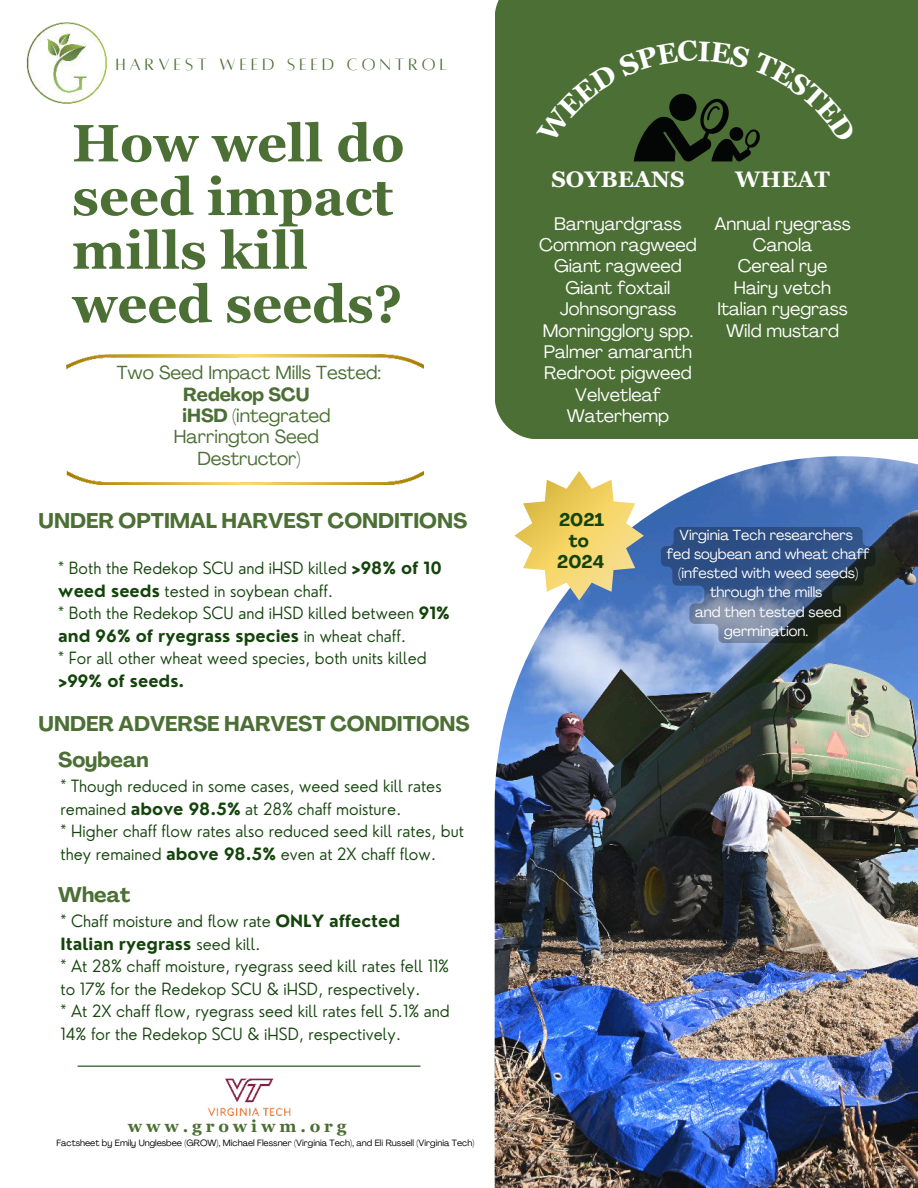
<style>
.page{position:relative;width:918px;height:1188px;background:#fff}
.page>*{position:absolute;margin:0;border:0;box-sizing:border-box;transform-origin:0 0}
.t1{font:700 52.5px/53.7px "Georgia Pro";color:#4b6f34}
.t2{font:700 22.5px "Georgia Pro";color:#fff}
.t3{font:700 21px "Agrandir";color:#4b6f34}
.t4{font:18.75px "Agrandir";color:#4b6f34}
.t5{font:700 18.75px "Agrandir";color:#4b6f34}
.t6{font:18px/21.3px "Agrandir";color:#fff;text-align:center}
.t7{font:18px "Alta regular";letter-spacing:.225em;color:#4b6f34}
.t8{font:700 18px/21.3px "Agrandir";color:#14440c;text-align:center}
.t9{font:700 16.8px "Georgia Pro";letter-spacing:.23em;color:#4b6f34}
.t10{font:300 16.5px/22.5px "Nourd";color:#14440c}
.t11{font:700 16.5px "Nourd";color:#14440c}
.t12{font:14.4px/19.2px "Agrandir";color:#fff;text-align:center}
.t13{font:9px "Agrandir";color:#000}
.s1{font-weight:700}
</style>
<div class="page">
<div style="left:495px;top:0;width:423px;height:439px;background:#4b6f34"></div>
<img style="left:495px;top:456px;width:423px;height:732px">
<hr style="left:78px;top:1066px;width:342px;height:1px;background:#14440c">
<img style="left:207px;top:1078px;width:84px;height:37px">
<img style="left:26px;top:22px;width:81px;height:82px">
<img style="left:66px;top:354px;width:357px;height:131px">
<svg style="left:514px;top:471px;width:130px;height:129px"></svg>
<svg style="left:661px;top:527px;width:214px;height:116px;background:#425d87"></svg>
<svg style="left:536px;top:40px;width:321px;height:121px;background:#44642f"></svg>
<p class="t7" style="left:116px;top:54px;width:333px">HARVEST WEED SEED CONTROL</p>
<h1 class="t1" style="left:72px;top:118px;width:334px">How well do seed impact mills kill weed seeds?</h1>
<p class="t4" style="left:117px;top:361px;width:266px">Two Seed Impact Mills Tested:</p>
<p class="t5" style="left:183px;top:383px;width:128px">Redekop SCU</p>
<p class="t4" style="left:183px;top:404px;width:149px"><span class="s1">iHSD</span> (integrated</p>
<p class="t4" style="left:174px;top:425px;width:146px">Harrington Seed</p>
<p class="t4" style="left:197px;top:447px;width:105px">Destructor)</p>
<p class="t3" style="left:39px;top:508px;width:430px">UNDER OPTIMAL HARVEST CONDITIONS</p>
<p class="t10" style="left:58px;top:557px;width:393px">* Both the Redekop SCU and iHSD killed <span class="s1">&gt;98% of 10 weed seeds</span> tested in soybean chaff.<br>* Both the Redekop SCU and iHSD killed between <span class="s1">91% and 96% of ryegrass species</span> in wheat chaff.<br>* For all other wheat weed species, both units killed</p>
<p class="t11" style="left:58px;top:671px;width:128px">&gt;99% of seeds.</p>
<p class="t3" style="left:39px;top:711px;width:433px">UNDER ADVERSE HARVEST CONDITIONS</p>
<p class="t3" style="left:58px;top:747px;width:92px">Soybean</p>
<p class="t10" style="left:61px;top:775px;width:405px">* Though reduced in some cases, weed seed kill rates remained <span class="s1">above 98.5%</span> at 28% chaff moisture.<br>* Higher chaff flow rates also reduced seed kill rates, but they remained <span class="s1">above 98.5%</span> even at 2X chaff flow.</p>
<p class="t3" style="left:58px;top:881px;width:74px">Wheat</p>
<p class="t10" style="left:61px;top:910px;width:391px">* Chaff moisture and flow rate <span class="s1">ONLY affected Italian ryegrass</span> seed kill.<br>* At 28% chaff moisture, ryegrass seed kill rates fell 11% to 17% for the Redekop SCU &amp; iHSD, respectively.<br>* At 2X chaff flow, ryegrass seed kill rates fell 5.1% and 14% for the Redekop SCU &amp; iHSD, respectively.</p>
<p class="t9" style="left:128px;top:1116px;width:220px">www.growiwm.org</p>
<p class="t13" style="left:56px;top:1137px;width:420px">Factsheet by Emily Unglesbee (GROW), Michael Flessner (Virginia Tech), and Eli Russell (Virginia Tech)</p>
<h2 class="t2" style="left:551px;top:166px;width:135px">SOYBEANS</h2>
<p class="t6" style="left:539px;top:213px;width:159px">Barnyardgrass<br>Common ragweed<br>Giant ragweed<br>Giant foxtail<br>Johnsongrass<br>Morningglory spp.<br>Palmer amaranth<br>Redroot pigweed<br>Velvetleaf<br>Waterhemp</p>
<h2 class="t2" style="left:735px;top:166px;width:96px">WHEAT</h2>
<p class="t6" style="left:714px;top:213px;width:138px">Annual ryegrass<br>Canola<br>Cereal rye<br>Hairy vetch<br>Italian ryegrass<br>Wild mustard</p>
<p class="t8" style="left:557px;top:509px;width:48px">2021 to<br>2024</p>
<p class="t12" style="left:667px;top:525px;width:204px">Virginia Tech researchers<br>fed soybean and wheat chaff (infested with weed seeds) through the mills<br>and then tested seed germination.</p>
</div>
